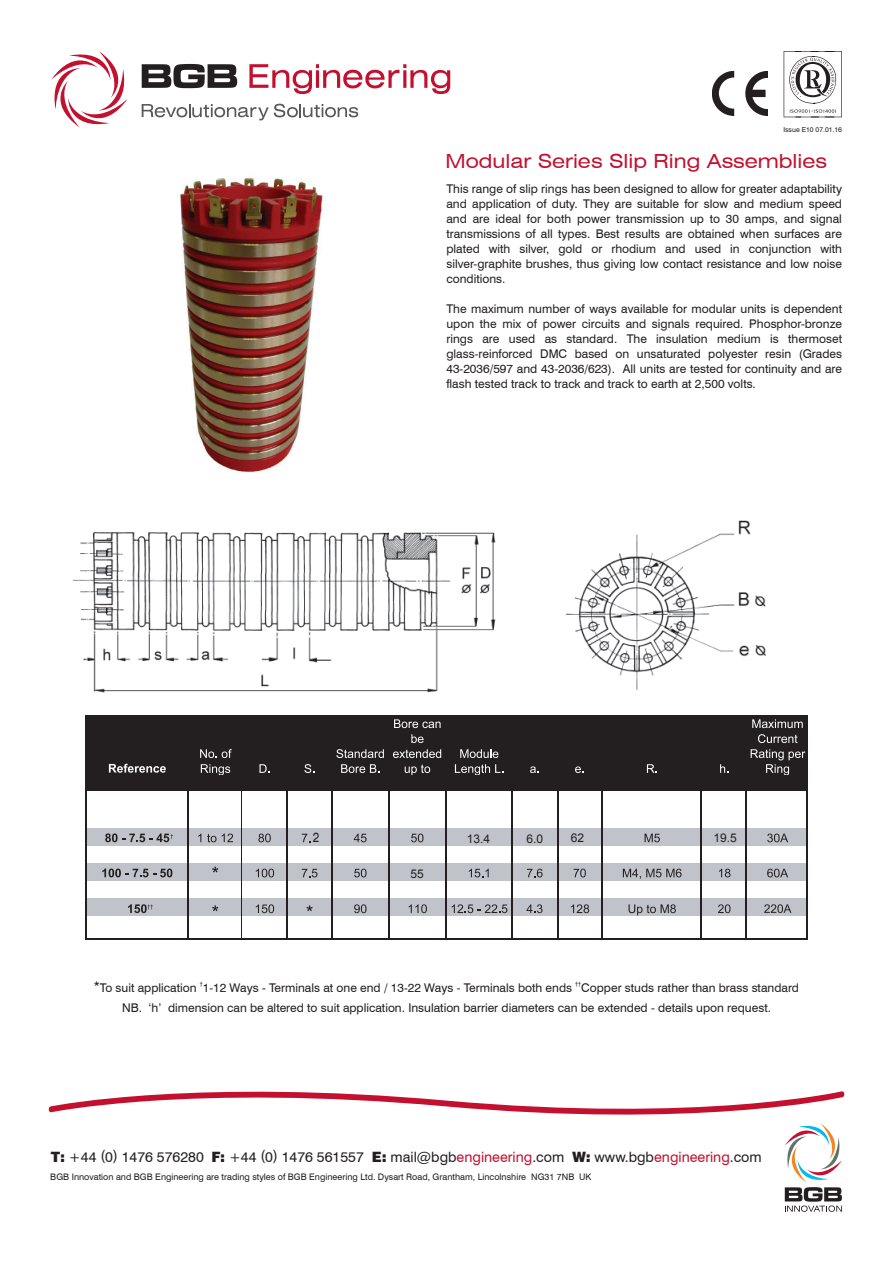
<style>
.page{position:relative;width:893px;height:1263px;background:#fff}
.page>*{position:absolute;margin:0;border:0;box-sizing:border-box;transform-origin:0 0}
.t1{font:expanded 19.5px "Swiss 721 BT";color:#c3102f}
.t2{font:14.25px "Swiss 721 BT";color:#231f20}
.t3{font:expanded 13.05px "Swiss 721 BT";color:#231f20;scale:.76 1}
.t4{font:12px/15px "Swiss 721 BT";color:#231f20;text-align:justify}
.t5{font:12px "Arial";color:#231f20}
.t6{font:9px "Swiss 721 BT";color:#231f20}
.t7{font:6.9px "Swiss 721 BT";color:#231f20}
.t8{font:6px "Swiss 721 BT";color:#231f20}
.s1{font-weight:900}
.s2{color:#c3102f}
</style>
<div class="page">
<svg style="left:142px;top:64px;width:95px;height:24px"></svg>
<svg style="left:249px;top:64px;width:201px;height:30px"></svg>
<svg style="left:142px;top:104px;width:216px;height:16px"></svg>
<svg style="left:51px;top:51px;width:77px;height:77px"></svg>
<svg style="left:783px;top:51px;width:59px;height:66px"></svg>
<svg style="left:48px;top:1091px;width:797px;height:121px"></svg>
<img style="left:180px;top:177px;width:146px;height:296px">
<img style="left:72px;top:532px;width:424px;height:161px">
<img style="left:567px;top:520px;width:199px;height:170px">
<div style="left:85px;top:717px;width:722px;height:73px;background:#231f20"></div>
<div style="left:85px;top:828px;width:722px;height:18px;background:#c0c4ca"></div>
<div style="left:85px;top:863px;width:722px;height:18px;background:#c0c4ca"></div>
<div style="left:85px;top:898px;width:722px;height:18px;background:#c0c4ca"></div>
<svg style="left:109px;top:764px;width:57px;height:9px"></svg>
<svg style="left:200px;top:749px;width:32px;height:9px"></svg>
<svg style="left:201px;top:764px;width:29px;height:11px"></svg>
<svg style="left:259px;top:764px;width:10px;height:9px"></svg>
<svg style="left:304px;top:764px;width:10px;height:9px"></svg>
<svg style="left:336px;top:749px;width:48px;height:9px"></svg>
<svg style="left:341px;top:764px;width:38px;height:9px"></svg>
<svg style="left:394px;top:719px;width:47px;height:9px"></svg>
<svg style="left:411px;top:734px;width:12px;height:9px"></svg>
<svg style="left:393px;top:749px;width:48px;height:9px"></svg>
<svg style="left:405px;top:764px;width:25px;height:11px"></svg>
<svg style="left:460px;top:749px;width:38px;height:9px"></svg>
<svg style="left:455px;top:764px;width:48px;height:11px"></svg>
<svg style="left:530px;top:766px;width:9px;height:7px"></svg>
<svg style="left:575px;top:766px;width:9px;height:7px"></svg>
<svg style="left:647px;top:764px;width:10px;height:9px"></svg>
<svg style="left:720px;top:764px;width:8px;height:9px"></svg>
<svg style="left:752px;top:719px;width:51px;height:9px"></svg>
<svg style="left:758px;top:734px;width:39px;height:9px"></svg>
<svg style="left:750px;top:749px;width:55px;height:26px"></svg>
<svg style="left:198px;top:834px;width:3px;height:8px"></svg>
<svg style="left:207px;top:834px;width:9px;height:8px"></svg>
<svg style="left:258px;top:834px;width:13px;height:8px"></svg>
<svg style="left:302px;top:834px;width:8px;height:8px"></svg>
<svg style="left:354px;top:834px;width:13px;height:8px"></svg>
<svg style="left:411px;top:834px;width:12px;height:8px"></svg>
<svg style="left:644px;top:834px;width:16px;height:8px"></svg>
<svg style="left:767px;top:834px;width:21px;height:8px"></svg>
<svg style="left:102px;top:869px;width:70px;height:8px"></svg>
<svg style="left:212px;top:867px;width:6px;height:6px"></svg>
<svg style="left:256px;top:869px;width:18px;height:8px"></svg>
<svg style="left:302px;top:869px;width:15px;height:8px"></svg>
<svg style="left:354px;top:869px;width:12px;height:8px"></svg>
<svg style="left:469px;top:869px;width:20px;height:8px"></svg>
<svg style="left:527px;top:869px;width:15px;height:8px"></svg>
<svg style="left:573px;top:869px;width:13px;height:8px"></svg>
<svg style="left:623px;top:869px;width:58px;height:10px"></svg>
<svg style="left:719px;top:869px;width:11px;height:8px"></svg>
<svg style="left:767px;top:869px;width:21px;height:8px"></svg>
<svg style="left:212px;top:905px;width:6px;height:6px"></svg>
<svg style="left:256px;top:904px;width:18px;height:9px"></svg>
<svg style="left:306px;top:905px;width:7px;height:6px"></svg>
<svg style="left:354px;top:904px;width:12px;height:9px"></svg>
<svg style="left:409px;top:904px;width:18px;height:9px"></svg>
<svg style="left:452px;top:904px;width:55px;height:9px"></svg>
<svg style="left:526px;top:904px;width:16px;height:9px"></svg>
<svg style="left:571px;top:904px;width:18px;height:9px"></svg>
<svg style="left:628px;top:904px;width:48px;height:11px"></svg>
<svg style="left:718px;top:904px;width:12px;height:9px"></svg>
<hr style="left:85px;top:715px;width:1px;height:223px;background:#231f20">
<hr style="left:187px;top:716px;width:1px;height:222px;background:#231f20">
<hr style="left:241px;top:716px;width:1px;height:223px;background:#231f20">
<hr style="left:286px;top:716px;width:1px;height:223px;background:#231f20">
<hr style="left:331px;top:716px;width:1px;height:222px;background:#231f20">
<hr style="left:445px;top:716px;width:1px;height:223px;background:#231f20">
<hr style="left:511px;top:716px;width:1px;height:223px;background:#231f20">
<hr style="left:601px;top:716px;width:1px;height:222px;background:#231f20">
<hr style="left:701px;top:716px;width:1px;height:222px;background:#231f20">
<hr style="left:746px;top:716px;width:1px;height:222px;background:#231f20">
<hr style="left:806px;top:716px;width:2px;height:222px;background:#231f20">
<hr style="left:86px;top:715px;width:722px;height:2px;background:#231f20">
<hr style="left:85px;top:938px;width:723px;height:2px;background:#231f20">
<svg style="left:764px;top:904px;width:27px;height:9px"></svg>
<svg style="left:105px;top:833px;width:68px;height:9px"></svg>
<svg style="left:128px;top:904px;width:25px;height:9px"></svg>
<img style="left:712px;top:71px;width:56px;height:44px">
<svg style="left:222px;top:833px;width:11px;height:9px"></svg>
<hr style="left:388px;top:733px;width:1px;height:205px;background:#231f20">
<hr style="left:557px;top:734px;width:2px;height:206px;background:#231f20">
<p class="t7" style="left:783px;top:126px;width:60px">Issue E10 07.01.16</p>
<h1 class="t1" style="left:446px;top:149px;width:383px">Modular Series Slip Ring Assemblies</h1>
<p class="t4" style="left:446px;top:181px;width:397px">This range of slip rings has been designed to allow for greater adaptability and application of duty. They are suitable for slow and medium speed and are ideal for both power transmission up to 30 amps, and signal transmissions of all types. Best results are obtained when surfaces are plated with silver, gold or rhodium and used in conjunction with silver-graphite brushes, thus giving low contact resistance and low noise conditions.</p>
<p class="t4" style="left:446px;top:301px;width:397px">The maximum number of ways available for modular units is dependent upon the mix of power circuits and signals required. Phosphor-bronze rings are used as standard. The insulation medium is thermoset glass-reinforced DMC based on unsaturated polyester resin (Grades 43-2036/597 and 43-2036/623). All units are tested for continuity and are flash tested track to track and track to earth at 2,500 volts.</p>
<p class="t3" style="left:313px;top:830px;width:10px">2</p>
<p class="t5" style="left:410px;top:865px;width:15px">55</p>
<p class="t5" style="left:467px;top:830px;width:25px">13.4</p>
<p class="t5" style="left:526px;top:830px;width:18px">6.0</p>
<p class="t5" style="left:571px;top:830px;width:15px">62</p>
<p class="t5" style="left:713px;top:830px;width:25px">19.5</p>
<p class="t4" style="left:94px;top:980px;width:104px">*To suit application</p>
<p class="t8" style="left:200px;top:980px;width:4px">†</p>
<p class="t4" style="left:203px;top:980px;width:371px">1-12 Ways - Terminals at one end / 13-22 Ways - Terminals both ends</p>
<p class="t8" style="left:575px;top:980px;width:7px">††</p>
<p class="t4" style="left:581px;top:980px;width:219px">Copper studs rather than brass standard</p>
<p class="t4" style="left:122px;top:1000px;width:650px">NB. ‘h’ dimension can be altered to suit application. Insulation barrier diameters can be extended - details upon request.</p>
<p class="t2" style="left:51px;top:1148px;width:712px"><span class="s1">T:</span> +44 (0) 1476 576280 <span class="s1">F:</span> +44 (0) 1476 561557 <span class="s1">E:</span> mail@bgb<span class="s2">engineering</span>.com <span class="s1">W:</span> www.bgb<span class="s2">engineering</span>.com</p>
<p class="t6" style="left:50px;top:1172px;width:542px">BGB Innovation and BGB Engineering are trading styles of BGB Engineering Ltd. Dysart Road, Grantham, Lincolnshire NG31 7NB UK</p>
</div>
